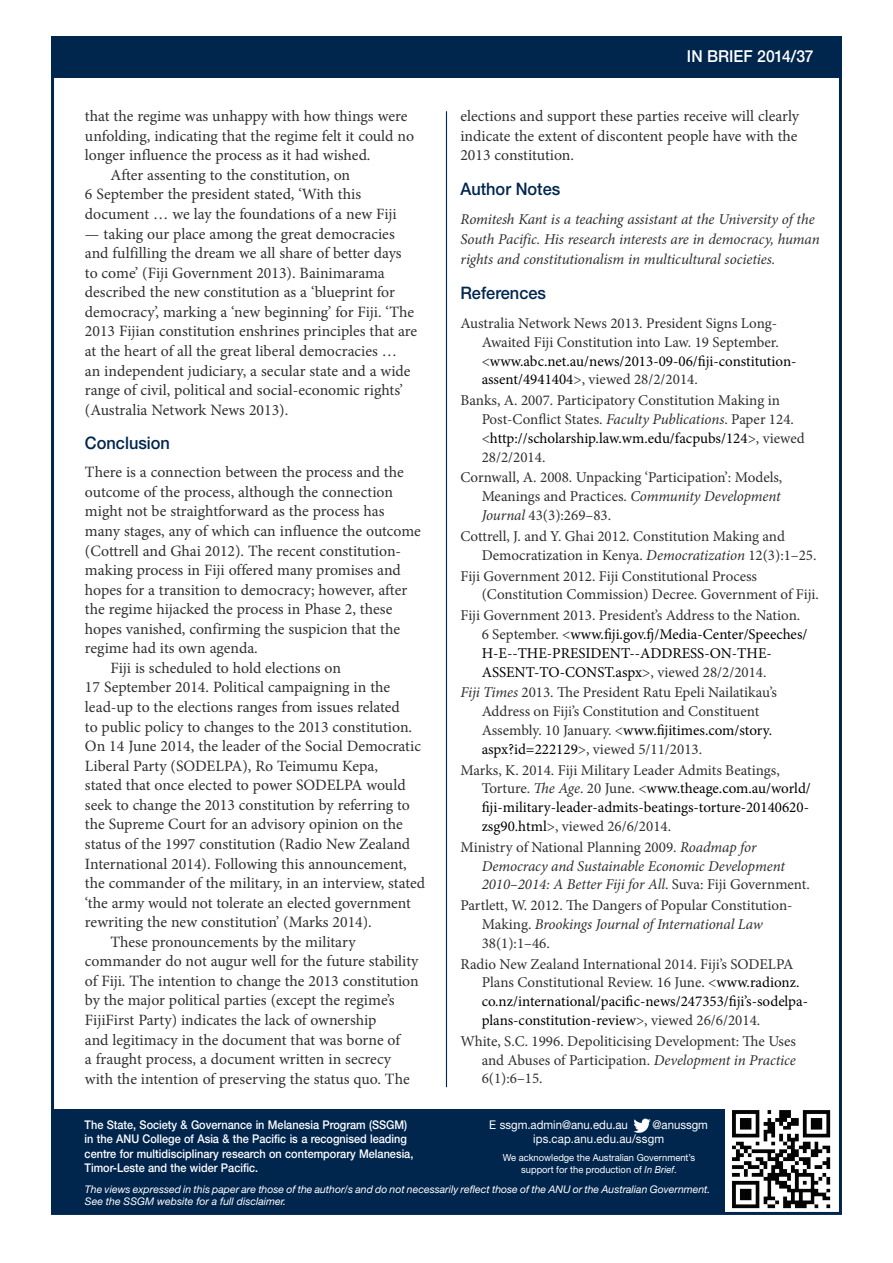
<style>
.page{position:relative;width:893px;height:1263px;background:#fff}
.page>*{position:absolute;margin:0;border:0;box-sizing:border-box;transform-origin:0 0}
.t1{font:500 17.25px "Helvetica Neue LT Std";color:#00264e;scale:.95 1}
.t2{font:500 16.5px "Helvetica Neue LT Std";letter-spacing:.005em;color:#fff;scale:.95 1}
.t3{font:16.5px "Tahoma";letter-spacing:-.005em;color:#fff;scale:.95 1}
.t4{font:15.75px/19.5px "Minion Pro";color:#312f30;text-align:justify}
.t5{font:15px/18.8px "Minion Pro";color:#312f30}
.t6{font:15px/18.8px "Minion Pro";color:#000}
.t7{font:italic 15px/20.2px "Minion Pro";letter-spacing:-.01em;color:#312f30}
.t8{font:500 12px/14.2px "Helvetica Neue LT Std";color:#fff;scale:.91 1}
.t9{font:12px/13.5px "Helvetica Neue LT Std";color:#fff;scale:.95 1}
.t10{font:italic 10.5px/12px "Helvetica Neue LT Std";color:#fff}
.t11{font:9.75px/11.6px "Helvetica Neue LT Std";color:#fff;text-align:center;scale:.96 1}
.s1{color:#000}
.s2{font-style:italic}
.s3{color:#312f30}
.s4{font-style:italic;color:#312f30}
.s5{font-style:normal}
</style>
<div class="page">
<div style="left:51px;top:1109px;width:674px;height:103px;background:#00264e"></div>
<hr style="left:446px;top:111px;width:1px;height:976px;background:#00264e">
<div style="left:51px;top:36px;width:791px;height:42px;background:#00264e"></div>
<img style="left:633px;top:1118px;width:17px;height:14px">
<img style="left:732px;top:1110px;width:99px;height:99px">
<p class="t4" style="left:85px;top:107px;width:324px">that the regime was unhappy with how things were</p>
<p class="t4" style="left:85px;top:126px;width:331px">unfolding, indicating that the regime felt it could no</p>
<p class="t4" style="left:85px;top:146px;width:287px">longer influence the process as it had wished.</p>
<p class="t4" style="left:110px;top:165px;width:241px">After assenting to the constitution, on</p>
<p class="t4" style="left:85px;top:185px;width:278px">6 September the president stated, ‘With this</p>
<p class="t4" style="left:85px;top:204px;width:313px">document … we lay the foundations of a new Fiji</p>
<p class="t4" style="left:85px;top:224px;width:334px;text-align:left">— taking our place among the great democracies and fulfilling the dream we all share of better days to come’ (Fiji Government 2013). Bainimarama described the new constitution as a ‘blueprint for democracy’, marking a ‘new beginning’ for Fiji. ‘The 2013 Fijian constitution enshrines principles that are at the heart of all the great liberal democracies …<br>an independent judiciary, a secular state and a wide range of civil, political and social-economic rights’ (Australia Network News 2013).</p>
<p class="t1" style="left:85px;top:433px;width:91px">Conclusion</p>
<p class="t4" style="left:85px;top:462px;width:320px">There is a connection between the process and the</p>
<p class="t4" style="left:85px;top:482px;width:310px">outcome of the process, although the connection</p>
<p class="t4" style="left:85px;top:502px;width:301px">might not be straightforward as the process has</p>
<p class="t4" style="left:85px;top:521px;width:337px">many stages, any of which can influence the outcome</p>
<p class="t4" style="left:85px;top:541px;width:318px">(Cottrell and Ghai 2012). The recent constitution-</p>
<p class="t4" style="left:85px;top:560px;width:317px">making process in Fiji offered many promises and</p>
<p class="t4" style="left:85px;top:580px;width:324px">hopes for a transition to democracy; however, after</p>
<p class="t4" style="left:85px;top:599px;width:309px">the regime hijacked the process in Phase 2, these</p>
<p class="t4" style="left:85px;top:619px;width:317px">hopes vanished, confirming the suspicion that the</p>
<p class="t4" style="left:85px;top:639px;width:174px">regime had its own agenda.</p>
<p class="t4" style="left:110px;top:658px;width:232px">Fiji is scheduled to hold elections on</p>
<p class="t4" style="left:85px;top:678px;width:307px">17 September 2014. Political campaigning in the</p>
<p class="t4" style="left:85px;top:697px;width:316px">lead-up to the elections ranges from issues related</p>
<p class="t4" style="left:85px;top:717px;width:329px">to public policy to changes to the 2013 constitution.</p>
<p class="t4" style="left:85px;top:736px;width:338px">On 14 June 2014, the leader of the Social Democratic</p>
<p class="t4" style="left:85px;top:756px;width:294px">Liberal Party (SODELPA), Ro Teimumu Kepa,</p>
<p class="t4" style="left:85px;top:775px;width:322px">stated that once elected to power SODELPA would</p>
<p class="t4" style="left:85px;top:795px;width:326px">seek to change the 2013 constitution by referring to</p>
<p class="t4" style="left:85px;top:815px;width:319px">the Supreme Court for an advisory opinion on the</p>
<p class="t4" style="left:85px;top:834px;width:327px">status of the 1997 constitution (Radio New Zealand</p>
<p class="t4" style="left:85px;top:854px;width:323px">International 2014). Following this announcement,</p>
<p class="t4" style="left:85px;top:873px;width:342px">the commander of the military, in an interview, stated</p>
<p class="t4" style="left:85px;top:893px;width:328px">‘the army would not tolerate an elected government</p>
<p class="t4" style="left:85px;top:912px;width:288px">rewriting the new constitution’ (Marks 2014).</p>
<p class="t4" style="left:110px;top:932px;width:247px">These pronouncements by the military</p>
<p class="t4" style="left:85px;top:952px;width:335px">commander do not augur well for the future stability</p>
<p class="t4" style="left:85px;top:971px;width:335px">of Fiji. The intention to change the 2013 constitution</p>
<p class="t4" style="left:85px;top:991px;width:311px">by the major political parties (except the regime’s</p>
<p class="t4" style="left:85px;top:1010px;width:293px">FijiFirst Party) indicates the lack of ownership</p>
<p class="t4" style="left:85px;top:1030px;width:317px">and legitimacy in the document that was borne of</p>
<p class="t4" style="left:85px;top:1049px;width:308px">a fraught process, a document written in secrecy</p>
<p class="t4" style="left:85px;top:1069px;width:326px">with the intention of preserving the status quo. The</p>
<p class="t8" style="left:85px;top:1117px;width:363px">The State, Society &amp; Governance in Melanesia Program (SSGM) in the ANU College of Asia &amp; the Pacific is a recognised leading centre for multidisciplinary research on contemporary Melanesia, Timor-Leste and the wider Pacific.</p>
<p class="t2" style="left:687px;top:47px;width:135px">IN BRIEF 2014/37</p>
<p class="t4" style="left:460px;top:107px;width:340px">elections and support these parties receive will clearly indicate the extent of discontent people have with the 2013 constitution.</p>
<p class="t1" style="left:460px;top:178px;width:107px">Author Notes</p>
<p class="t7" style="left:460px;top:209px;width:361px">Romitesh Kant is a teaching assistant at the University of the<br>South Pacific. His research interests are in democracy, human rights and constitutionalism in multicultural societies.</p>
<p class="t1" style="left:460px;top:282px;width:92px">References</p>
<p class="t5" style="left:482px;top:314px;width:316px;text-indent:-21px">Australia Network News 2013. President Signs Long-Awaited Fiji Constitution into Law. 19 September. &lt;<span class="s1">www.abc.net.au/news/2013-09-06/fiji-constitution&shy;assent/4941404</span>&gt;, viewed 28/2/2014.</p>
<p class="t5" style="left:482px;top:391px;width:325px;text-indent:-21px">Banks, A. 2007. Participatory Constitution Making in Post-Conflict States. <span class="s2">Faculty Publications</span>. Paper 124. &lt;<span class="s1">http://scholarship.law.wm.edu/facpubs/124</span>&gt;, viewed 28/2/2014.</p>
<p class="t5" style="left:482px;top:468px;width:302px;text-align:justify;text-indent:-21px">Cornwall, A. 2008. Unpacking ‘Participation’: Models, Meanings and Practices. <span class="s2">Community Development Journal</span> 43(3):269–83.</p>
<p class="t5" style="left:482px;top:527px;width:336px;text-indent:-21px">Cottrell, J. and Y. Ghai 2012. Constitution Making and<br>Democratization in Kenya. <span class="s2">Democratization</span> 12(3):1–25.</p>
<p class="t5" style="left:482px;top:566px;width:339px;text-indent:-21px">Fiji Government 2012. Fiji Constitutional Process (Constitution Commission) Decree. Government of Fiji.</p>
<p class="t6" style="left:482px;top:606px;width:327px;text-indent:-21px"><span class="s3">Fiji Government 2013. President’s Address to the Nation.<br>6 September. &lt;</span>www.fiji.gov.fj/Media-Center/Speeches/ H-E--THE-PRESIDENT--ADDRESS-ON-THE-ASSENT-TO-CONST.aspx<span class="s3">&gt;, viewed 28/2/2014.</span></p>
<p class="t5" style="left:482px;top:683px;width:297px;text-indent:-21px"><span class="s2">Fiji Times</span> 2013. The President Ratu Epeli Nailatikau’s Address on Fiji’s Constitution and Constituent Assembly. 10 January. &lt;<span class="s1">www.fijitimes.com/story. aspx?id=222129</span>&gt;, viewed 5/11/2013.</p>
<p class="t6" style="left:482px;top:760px;width:331px;text-indent:-21px"><span class="s3">Marks, K. 2014. Fiji Military Leader Admits Beatings, Torture.</span> <span class="s4">The Age</span><span class="s3">. 20 June. &lt;</span>www.theage.com.au/world/ fiji-military-leader-admits-beatings-torture-20140620- zsg90.html<span class="s3">&gt;, viewed 26/6/2014.</span></p>
<p class="t7" style="left:482px;top:838px;width:330px;line-height:18.8px;text-indent:-21px"><span class="s5">Ministry of National Planning 2009.</span> Roadmap for<br>Democracy and Sustainable Economic Development<br>2010–2014: A Better Fiji for All<span class="s5">. Suva: Fiji Government.</span></p>
<p class="t5" style="left:482px;top:896px;width:312px;text-indent:-21px">Partlett, W. 2012. The Dangers of Popular Constitution-<br>Making. <span class="s2">Brookings Journal of International Law<br></span>38(1):1–46.</p>
<p class="t5" style="left:482px;top:954px;width:328px;text-indent:-21px">Radio New Zealand International 2014. Fiji’s SODELPA Plans Constitutional Review. 16 June. &lt;<span class="s1">www.radionz. co.nz/international/pacific-news/247353/fiji’s-sodelpa&shy;plans-constitution-review</span>&gt;, viewed 26/6/2014.</p>
<p class="t5" style="left:482px;top:1032px;width:316px;text-align:justify;text-indent:-21px">White, S.C. 1996. Depoliticising Development: The Uses and Abuses of Participation. <span class="s2">Development in Practice </span>6(1):6–15.</p>
<p class="t9" style="left:489px;top:1118px;width:148px">E ssgm.admin@anu.edu.au</p>
<p class="t9" style="left:533px;top:1118px;width:186px;text-indent:119px">@anussgm ips.cap.anu.edu.au/ssgm</p>
<p class="t11" style="left:503px;top:1151px;width:202px">We acknowledge the Australian Government’s support for the production of <span class="s2">In Brief</span>.</p>
<p class="t2" style="left:85px;top:1179px;width:11px">2</p>
<p class="t2" style="left:513px;top:1179px;width:317px">State, Society &amp; Governance in Melanesia</p>
<p class="t3" style="left:534px;top:1178px;width:283px">State, Society &amp; Governance in Melanes</p>
<p class="t10" style="left:85px;top:1183px;width:627px">The views expressed in this paper are those of the author/s and do not necessarily reflect those of the ANU or the Australian Government.<br>See the SSGM website for a full disclaimer.</p>
</div>
